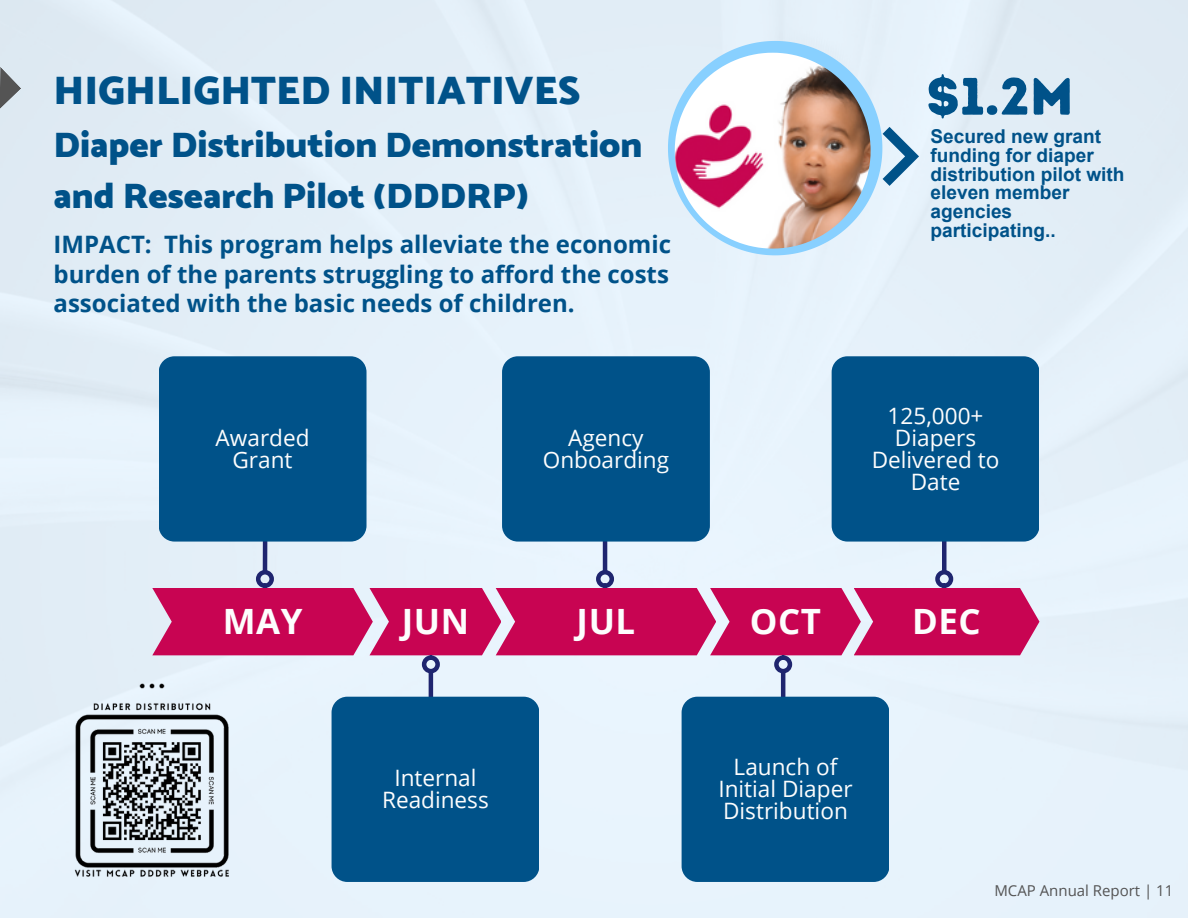
<style>
.page{position:relative;width:1188px;height:918px;background:#e5f1fa}
.page>*{position:absolute;margin:0;border:0;box-sizing:border-box;transform-origin:0 0}
.t1{font:52.5px "Intro Rust Base";color:#005289}
.t2{font:900 40.5px "Catamaran";color:#005289}
.t3{font:900 36px/50.7px "Catamaran";color:#005289}
.t4{font:700 34.8px "Open Sans";letter-spacing:.015em;color:#fdfdfd}
.t5{font:700 24px/29.2px "Open Sans";color:#005289;text-align:justify}
.t6{font:22.65px/21.9px "Open Sans";color:#fdfdfd;text-align:center}
.t7{font:700 19.05px/18.6px "Arial";color:#005289}
.t8{font:15px "Open Sans";color:#545454}
</style>
<div class="page">
<svg style="left:0;top:67px;width:21px;height:42px"></svg>
<svg style="left:668px;top:41px;width:214px;height:214px;background:#c9e6fb"></svg>
<img style="left:675px;top:53px;width:196px;height:196px">
<svg style="left:883px;top:127px;width:36px;height:58px;background:#97bbd4"></svg>
<img style="left:47px;top:672px;width:210px;height:209px">
<svg style="left:152px;top:588px;width:887px;height:67px;background:#ca1860"></svg>
<svg style="left:260px;top:542px;width:10px;height:34px"></svg>
<div style="left:256px;top:570px;width:18px;height:18px;border:4px solid #1f256f;border-radius:50%"></div>
<div style="left:159px;top:356px;width:207px;height:186px;background:#005289;border-radius:16px"></div>
<hr style="left:603px;top:457px;width:4px;height:114px;background:#1f256f">
<div style="left:596px;top:570px;width:18px;height:18px;border:4px solid #1f256f;border-radius:50%"></div>
<div style="left:502px;top:356px;width:208px;height:186px;background:#005289;border-radius:16px"></div>
<div style="left:942px;top:457px;width:5px;height:114px;background:#1f256f"></div>
<div style="left:935px;top:570px;width:18px;height:18px;border:4px solid #1f256f;border-radius:50%"></div>
<div style="left:832px;top:356px;width:207px;height:186px;background:#005289;border-radius:16px"></div>
<hr style="left:429px;top:672px;width:4px;height:99px;background:#1f256f">
<div style="left:422px;top:655px;width:18px;height:18px;border:4px solid #1f256f;border-radius:50%"></div>
<div style="left:332px;top:697px;width:207px;height:185px;background:#005289;border-radius:16px"></div>
<hr style="left:781px;top:672px;width:4px;height:95px;background:#1f256f">
<div style="left:774px;top:655px;width:18px;height:18px;border:4px solid #1f256f;border-radius:50%"></div>
<div style="left:682px;top:697px;width:207px;height:185px;background:#005289;border-radius:16px"></div>
<h2 class="t2" style="left:54px;top:60px;width:528px">HIGHLIGHTED INITIATIVES</h2>
<h3 class="t3" style="left:54px;top:121px;width:590px">Diaper Distribution Demonstration and Research Pilot (DDDRP)</h3>
<p class="t5" style="left:54px;top:229px;width:619px">IMPACT: This program helps alleviate the economic burden of the parents struggling to afford the costs associated with the basic needs of children.</p>
<p class="t6" style="left:216px;top:426px;width:95px">Awarded<br>Grant</p>
<h3 class="t4" style="left:223px;top:597px;width:81px">MAY</h3>
<h3 class="t4" style="left:402px;top:597px;width:69px">JUN</h3>
<p class="t6" style="left:382px;top:767px;width:108px">Internal<br>Readiness</p>
<p class="t6" style="left:543px;top:426px;width:128px">Agency<br>Onboarding</p>
<h3 class="t4" style="left:577px;top:597px;width:60px">JUL</h3>
<h1 class="t1" style="left:926px;top:65px;width:149px">$1.2M</h1>
<p class="t7" style="left:931px;top:128px;width:195px">Secured new grant funding for diaper distribution pilot with eleven member agencies participating..</p>
<h3 class="t4" style="left:750px;top:597px;width:73px">OCT</h3>
<p class="t6" style="left:872px;top:404px;width:129px">125,000+<br>Diapers<br>Delivered to<br>Date</p>
<h3 class="t4" style="left:912px;top:597px;width:70px">DEC</h3>
<p class="t6" style="left:718px;top:756px;width:136px">Launch of<br>Initial Diaper<br>Distribution</p>
<p class="t8" style="left:994px;top:880px;width:181px">MCAP Annual Report | 11</p>
</div>
